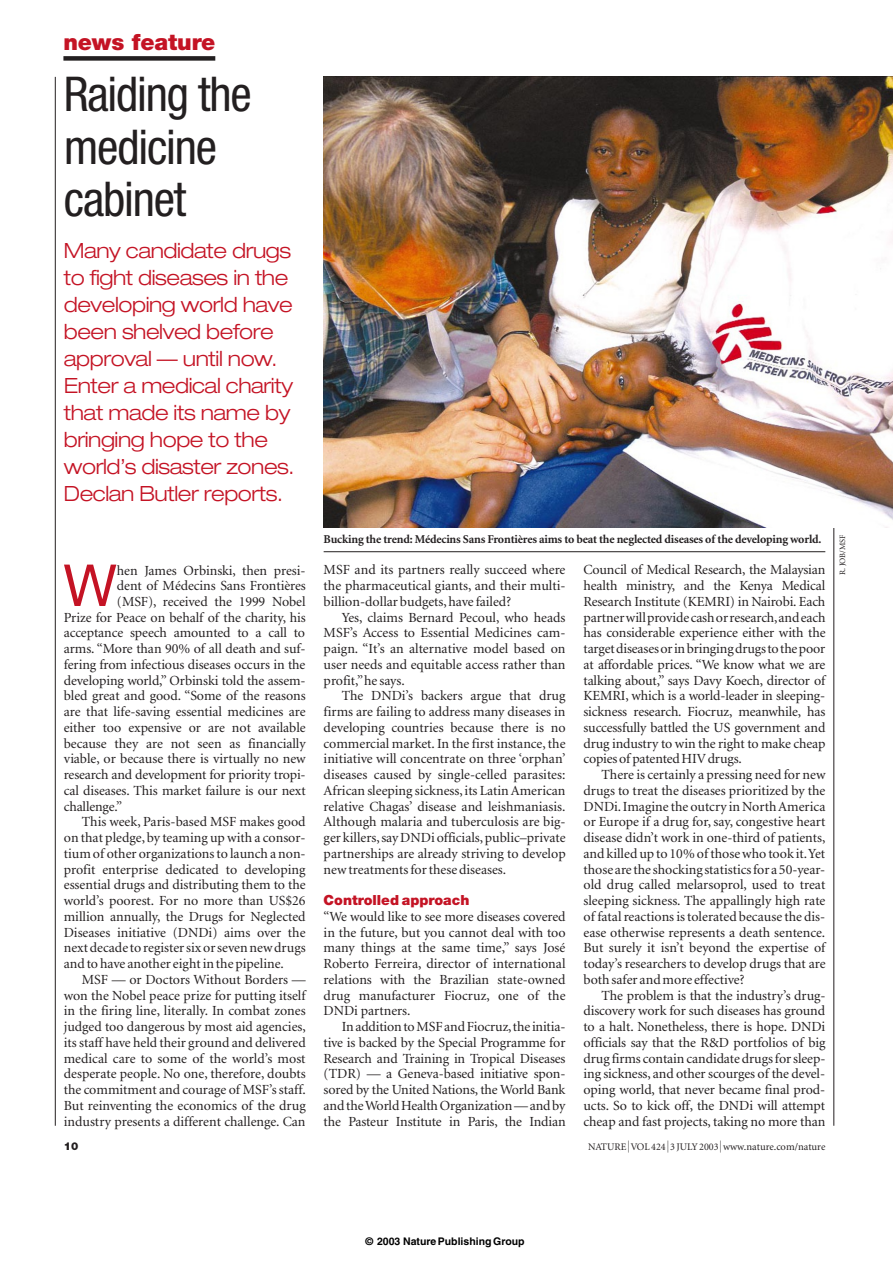
<style>
.page{position:relative;width:893px;height:1263px;background:#fff}
.page>*{position:absolute;margin:0;border:0;box-sizing:border-box;transform-origin:0 0}
.t1{font:58.05px "Helvetica Neue";color:#c41324}
.t2{font:condensed 48px/52.5px "Helvetica Neue";letter-spacing:-.025em;color:#231f20}
.t3{font:900 22.5px "Helvetica Neue";letter-spacing:-.005em;color:#c41324}
.t4{font:300 expanded 21px/27px "Helvetica Neue";letter-spacing:-.02em;color:#c41324}
.t5{font:13.95px/15.8px "Minion";color:#231f20;text-align:justify}
.t6{font:900 13.95px "Helvetica Neue";color:#c41324}
.t7{font:700 12px "Minion";letter-spacing:-.015em;color:#231f20}
.t8{font:900 10.8px "Helvetica Neue";color:#231f20}
.t9{font:700 10.5px "Helvetica";color:#000}
.t10{font:10.2px "Minion";color:#231f20}
.t11{font:8.25px "Minion";color:#231f20}
.s1{font-family:"Helvetica Neue";font-weight:300;font-size:12px}
.s2{font-size:10.5px}
</style>
<div class="page">
<div style="left:63px;top:56px;width:152px;height:5px;background:#231f20"></div>
<hr style="left:55px;top:77px;width:1px;height:1049px;background:#231f20">
<hr style="left:833px;top:77px;width:1px;height:1049px;background:#231f20">
<img style="left:323px;top:77px;width:569px;height:450px">
<hr style="left:323px;top:551px;width:502px;height:1px;background:#231f20">
<h3 class="t3" style="left:63px;top:33px;width:153px">news feature</h3>
<h2 class="t2" style="left:64px;top:72px;width:189px">Raiding the medicine cabinet</h2>
<h3 class="t4" style="left:64px;top:239px;width:232px">Many candidate drugs to fight diseases in the developing world have been shelved before approval — until now.<br>Enter a medical charity that made its name by bringing hope to the world’s disaster zones.<br>Declan Butler reports.</h3>
<h1 class="t1" style="left:63px;top:565px;width:55px">W</h1>
<p class="t5" style="left:117px;top:563px;width:190px">hen James Orbinski, then presi-</p>
<p class="t5" style="left:117px;top:579px;width:190px">dent of Médecins Sans Frontières</p>
<p class="t5" style="left:117px;top:595px;width:190px">(MSF), received the 1999 Nobel</p>
<p class="t5" style="left:64px;top:611px;width:243px">Prize for Peace on behalf of the charity, his</p>
<p class="t5" style="left:64px;top:626px;width:243px">acceptance speech amounted to a call to</p>
<p class="t5" style="left:64px;top:642px;width:243px">arms. “More than 90% of all death and suf-</p>
<p class="t5" style="left:64px;top:658px;width:243px">fering from infectious diseases occurs in the</p>
<p class="t5" style="left:64px;top:674px;width:243px">developing world,” Orbinski told the assem-</p>
<p class="t5" style="left:64px;top:689px;width:243px">bled great and good. “Some of the reasons</p>
<p class="t5" style="left:64px;top:705px;width:243px">are that life-saving essential medicines are</p>
<p class="t5" style="left:64px;top:721px;width:243px">either too expensive or are not available</p>
<p class="t5" style="left:64px;top:737px;width:243px">because they are not seen as financially</p>
<p class="t5" style="left:64px;top:752px;width:243px">viable, or because there is virtually no new</p>
<p class="t5" style="left:64px;top:768px;width:243px">research and development for priority tropi-</p>
<p class="t5" style="left:64px;top:784px;width:243px">cal diseases. This market failure is our next</p>
<p class="t5" style="left:64px;top:800px;width:60px">challenge.”</p>
<p class="t5" style="left:82px;top:815px;width:225px">This week, Paris-based MSF makes good</p>
<p class="t5" style="left:64px;top:831px;width:243px">on that pledge, by teaming up with a consor-</p>
<p class="t5" style="left:64px;top:847px;width:243px">tium of other organizations to launch a non-</p>
<p class="t5" style="left:64px;top:863px;width:243px">profit enterprise dedicated to developing</p>
<p class="t5" style="left:64px;top:878px;width:243px">essential drugs and distributing them to the</p>
<p class="t5" style="left:64px;top:894px;width:243px">world’s poorest. For no more than US$26</p>
<p class="t5" style="left:64px;top:910px;width:243px">million annually, the Drugs for Neglected</p>
<p class="t5" style="left:64px;top:926px;width:243px">Diseases initiative (DNDi) aims over the</p>
<p class="t5" style="left:64px;top:941px;width:243px">next decade to register six or seven new drugs</p>
<p class="t5" style="left:64px;top:957px;width:221px">and to have another eight in the pipeline.</p>
<p class="t5" style="left:82px;top:973px;width:225px">MSF — or Doctors Without Borders —</p>
<p class="t5" style="left:64px;top:989px;width:243px">won the Nobel peace prize for putting itself</p>
<p class="t5" style="left:64px;top:1004px;width:243px">in the firing line, literally. In combat zones</p>
<p class="t5" style="left:64px;top:1020px;width:243px">judged too dangerous by most aid agencies,</p>
<p class="t5" style="left:64px;top:1036px;width:243px">its staff have held their ground and delivered</p>
<p class="t5" style="left:64px;top:1052px;width:243px">medical care to some of the world’s most</p>
<p class="t5" style="left:64px;top:1067px;width:243px">desperate people. No one, therefore, doubts</p>
<p class="t5" style="left:64px;top:1083px;width:243px">the commitment and courage of MSF’s staff.</p>
<p class="t5" style="left:64px;top:1099px;width:243px">But reinventing the economics of the drug</p>
<p class="t5" style="left:64px;top:1115px;width:243px">industry presents a different challenge. Can</p>
<p class="t7" style="left:323px;top:534px;width:499px">Bucking the trend: Médecins Sans Frontières aims to beat the neglected diseases of the developing world.</p>
<p class="t11" style="left:839px;top:575px;width:42px;rotate:-90deg">R. JOB/MSF</p>
<p class="t5" style="left:583px;top:563px;width:243px">Council of Medical Research, the Malaysian health ministry, and the Kenya Medical Research Institute (KEMRI) in Nairobi. Each partner will provide cash or research,and each has considerable experience either with the target diseases or in bringing drugs to the poor at affordable prices. “We know what we are talking about,” says Davy Koech, director of KEMRI, which is a world-leader in sleeping&shy;sickness research. Fiocruz, meanwhile, has successfully battled the US government and drug industry to win the right to make cheap copies of patented HIV drugs.</p>
<p class="t5" style="left:583px;top:768px;width:243px;text-indent:18px">There is certainly a pressing need for new drugs to treat the diseases prioritized by the DNDi. Imagine the outcry in North America or Europe if a drug for, say, congestive heart disease didn’t work in one-third of patients, and killed up to 10% of those who took it.Yet those are the shocking statistics for a 50-year&shy;old drug called melarsoprol, used to treat sleeping sickness. The appallingly high rate of fatal reactions is tolerated because the dis&shy;ease otherwise represents a death sentence.<br>But surely it isn’t beyond the expertise of today’s researchers to develop drugs that are both safer and more effective?</p>
<p class="t5" style="left:583px;top:989px;width:243px;text-indent:18px">The problem is that the industry’s drug&shy;discovery work for such diseases has ground to a halt. Nonetheless, there is hope. DNDi officials say that the R&amp;D portfolios of big drug firms contain candidate drugs for sleep&shy;ing sickness, and other scourges of the devel&shy;oping world, that never became final prod&shy;ucts. So to kick off, the DNDi will attempt cheap and fast projects, taking no more than</p>
<p class="t5" style="left:323px;top:563px;width:243px">MSF and its partners really succeed where the pharmaceutical giants, and their multi&shy;billion-dollar budgets,have failed?</p>
<p class="t5" style="left:323px;top:611px;width:243px;text-indent:18px">Yes, claims Bernard Pecoul, who heads MSF’s Access to Essential Medicines cam&shy;paign. “It’s an alternative model based on user needs and equitable access rather than profit,”he says.</p>
<p class="t5" style="left:323px;top:689px;width:243px;text-indent:18px">The DNDi’s backers argue that drug firms are failing to address many diseases in developing countries because there is no commercial market. In the first instance, the initiative will concentrate on three ‘orphan’ diseases caused by single-celled parasites:<br>African sleeping sickness, its Latin American relative Chagas’ disease and leishmaniasis.<br>Although malaria and tuberculosis are big&shy;ger killers,say DNDi officials,public–private partnerships are already striving to develop new treatments for these diseases.</p>
<p class="t6" style="left:323px;top:895px;width:147px">Controlled approach</p>
<p class="t5" style="left:323px;top:910px;width:243px">“We would like to see more diseases covered in the future, but you cannot deal with too many things at the same time,” says José Roberto Ferreira, director of international relations with the Brazilian state-owned drug manufacturer Fiocruz, one of the DNDi partners.</p>
<p class="t5" style="left:323px;top:1020px;width:243px;text-indent:18px">In addition to MSF and Fiocruz,the initia&shy;tive is backed by the Special Programme for Research and Training in Tropical Diseases (TDR) — a Geneva-based initiative spon&shy;sored by the United Nations, the World Bank and the World Health Organization — and by the Pasteur Institute in Paris, the Indian</p>
<p class="t8" style="left:64px;top:1142px;width:16px">10</p>
<p class="t10" style="left:588px;top:1143px;width:239px">NATURE<span class="s1">|</span> VOL 424 <span class="s1">|</span> 3 JULY 2003 <span class="s1">|</span> <span class="s2">www.nature.com/nature</span></p>
<p class="t9" style="left:365px;top:1238px;width:161px">© 2003 Nature PublishingGroup</p>
</div>
